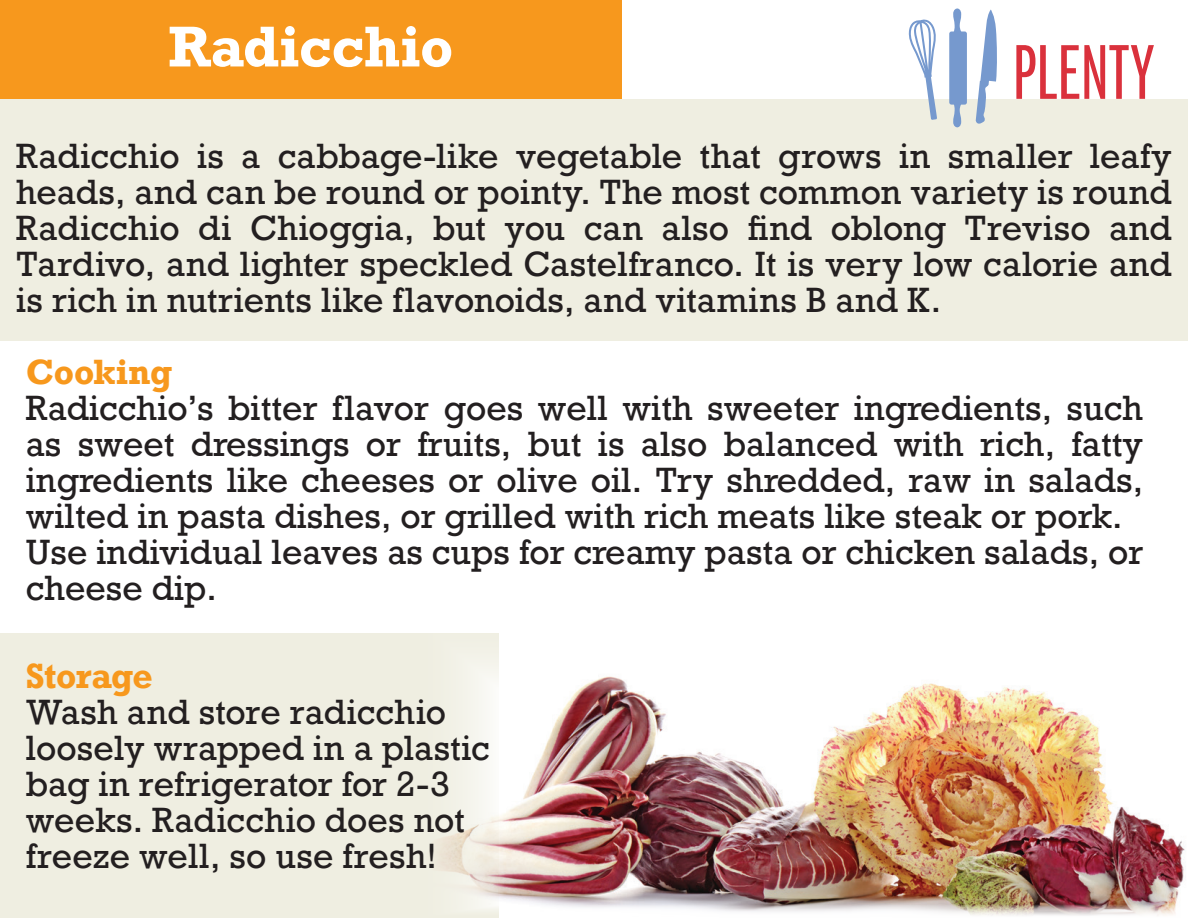
<style>
.page{position:relative;width:1188px;height:918px;background:#fff}
.page>*{position:absolute;margin:0;border:0;box-sizing:border-box;transform-origin:0 0}
.t1{font:700 54px "Rockwell";color:#fff}
.t2{font:33px/36px "Rockwell";color:#231f20}
.t3{font:700 33px "Rockwell";letter-spacing:-.015em;color:#f7981d}
</style>
<div class="page">
<div style="left:0;top:634px;width:499px;height:284px;background:#efeee1"></div>
<div style="left:0;top:0;width:622px;height:99px;background:#f7981d"></div>
<div style="left:0;top:99px;width:1188px;height:241px;background:#efeee1"></div>
<svg style="left:909px;top:19px;width:28px;height:101px"></svg>
<svg style="left:949px;top:8px;width:18px;height:119px"></svg>
<svg style="left:976px;top:10px;width:21px;height:114px"></svg>
<svg style="left:1016px;top:45px;width:138px;height:54px"></svg>
<img style="left:410px;top:633px;width:776px;height:283px">
<h1 class="t1" style="left:168px;top:12px;width:287px">Radicchio</h1>
<p class="t2" style="left:16px;top:138px;width:1157px;text-align:justify">Radicchio is a cabbage-like vegetable that grows in smaller leafy heads, and can be round or pointy. The most common variety is round Radicchio di Chioggia, but you can also find oblong Treviso and Tardivo, and lighter speckled Castelfranco. It is very low calorie and is rich in nutrients like flavonoids, and vitamins B and K.</p>
<p class="t3" style="left:26px;top:351px;width:148px">Cooking</p>
<p class="t2" style="left:26px;top:391px;width:1119px">Radicchio’s bitter flavor goes well with sweeter ingredients, such as sweet dressings or fruits, but is also balanced with rich, fatty ingredients like cheeses or olive oil. Try shredded, raw in salads, wilted in pasta dishes, or grilled with rich meats like steak or pork.<br>Use individual leaves as cups for creamy pasta or chicken salads, or cheese dip.</p>
<p class="t3" style="left:26px;top:655px;width:128px">Storage</p>
<p class="t2" style="left:26px;top:695px;width:466px">Wash and store radicchio loosely wrapped in a plastic bag in refrigerator for 2-3 weeks. Radicchio does not freeze well, so use fresh!</p>
</div>
